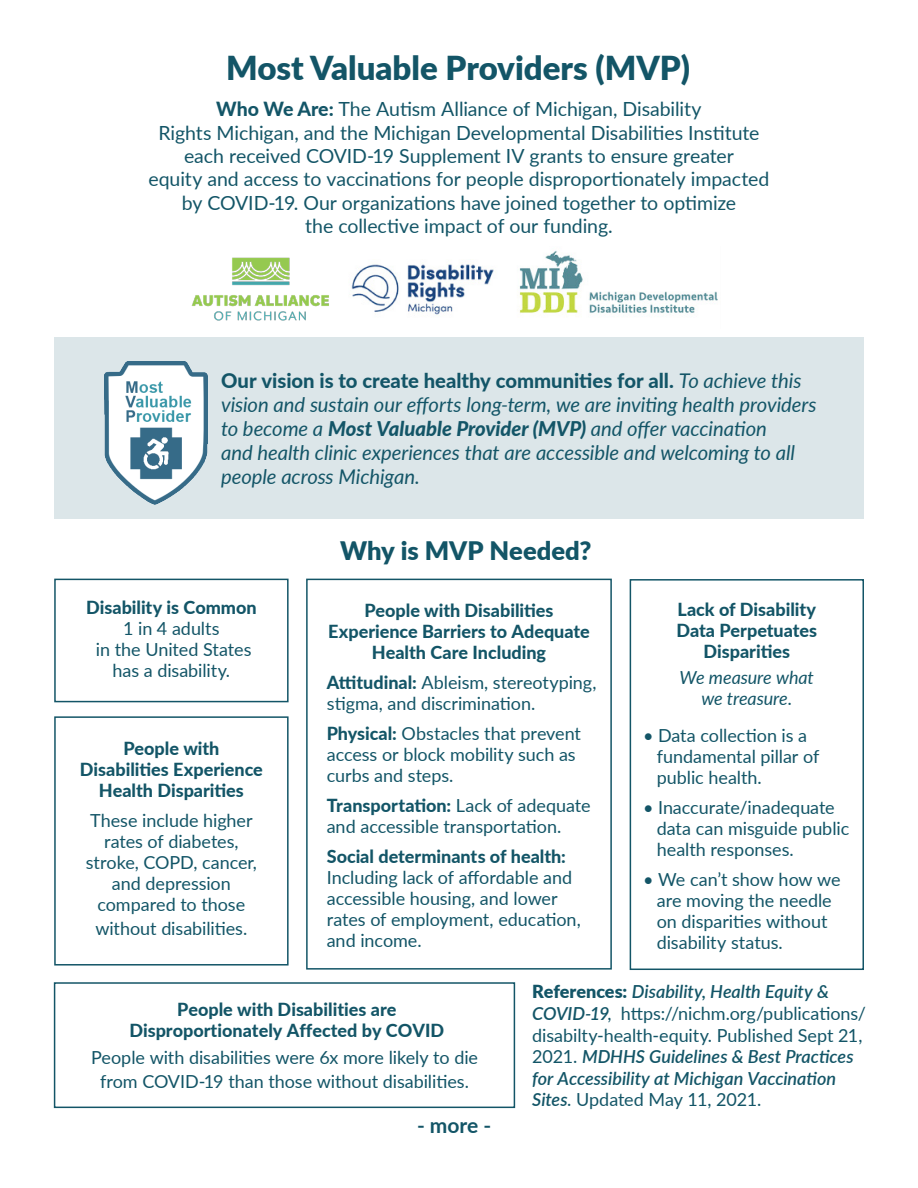
<style>
.page{position:relative;width:918px;height:1188px;background:#fff}
.page>*{position:absolute;margin:0;border:0;box-sizing:border-box;transform-origin:0 0}
.t1{font:900 33px "Lato";color:#135567}
.t2{font:900 25.5px "Lato";color:#135567}
.t3{font:700 21px "Lato";color:#135567}
.t4{font:italic 20.25px/24px "Lato";letter-spacing:-.005em;color:#135567}
.t5{font:19.5px "Lato";letter-spacing:-.005em;color:#135567}
.t6{font:18px/21px "Lato";letter-spacing:-.005em;color:#135567}
.t7{font:800 18px/21px "Lato";color:#135567;text-align:center}
.t8{font:italic 600 18px/21.6px "Lato";color:#135567}
.t9{font:italic 18px "Lato";letter-spacing:-.005em;color:#135567}
.s1{font-weight:800}
.s2{font-weight:800;font-style:normal}
.s3{font-weight:900;font-style:normal}
.s4{font-weight:400;font-style:normal}
</style>
<div class="page">
<div style="left:54px;top:579px;width:235px;height:123px;border:2px solid #135567"></div>
<div style="left:54px;top:338px;width:810px;height:181px;background:#dce6e9"></div>
<div style="left:54px;top:716px;width:235px;height:250px;border:2px solid #135567"></div>
<div style="left:54px;top:982px;width:461px;height:126px;border:2px solid #135567"></div>
<div style="left:630px;top:579px;width:234px;height:391px;border:2px solid #135567"></div>
<div style="left:306px;top:579px;width:306px;height:391px;border:2px solid #135567"></div>
<img style="left:354px;top:250px;width:364px;height:67px">
<img style="left:191px;top:257px;width:163px;height:64px">
<img style="left:104px;top:362px;width:103px;height:142px">
<p class="t1" style="left:226px;top:43px;width:465px">Most Valuable Providers (MVP)</p>
<p class="t5" style="left:216px;top:95px;width:487px"><span class="s1">Who We Are:</span> The Autism Alliance of Michigan, Disability</p>
<p class="t5" style="left:158px;top:118px;width:603px">Rights Michigan, and the Michigan Developmental Disabilities Institute</p>
<p class="t5" style="left:184px;top:142px;width:551px">each received COVID-19 Supplement IV grants to ensure greater</p>
<p class="t5" style="left:148px;top:165px;width:623px">equity and access to vaccinations for people disproportionately impacted</p>
<p class="t5" style="left:182px;top:189px;width:556px">by COVID-19. Our organizations have joined together to optimize</p>
<p class="t5" style="left:305px;top:212px;width:309px">the collective impact of our funding.</p>
<p class="t4" style="left:221px;top:368px;width:597px"><span class="s2">Our vision is to create healthy communities for all.</span> To achieve this vision and sustain our efforts long-term, we are inviting health providers</p>
<p class="t4" style="left:221px;top:416px;width:547px">to become a <span class="s1">Most Valuable Provider (MVP)</span> and offer vaccination</p>
<p class="t4" style="left:221px;top:440px;width:576px">and health clinic experiences that are accessible and welcoming to all</p>
<p class="t4" style="left:221px;top:464px;width:200px">people across Michigan.</p>
<p class="t7" style="left:86px;top:596px;width:172px">Disability is Common</p>
<p class="t6" style="left:123px;top:617px;width:98px">1 in 4 adults</p>
<p class="t6" style="left:96px;top:638px;width:157px">in the United States</p>
<p class="t6" style="left:113px;top:659px;width:119px">has a disability.</p>
<p class="t7" style="left:123px;top:737px;width:97px">People with</p>
<p class="t7" style="left:80px;top:758px;width:184px">Disabilities Experience<br>Health Disparities</p>
<p class="t6" style="left:90px;top:809px;width:164px">These include higher</p>
<p class="t6" style="left:104px;top:830px;width:136px">rates of diabetes,</p>
<p class="t6" style="left:86px;top:851px;width:173px">stroke, COPD, cancer,</p>
<p class="t6" style="left:112px;top:872px;width:120px">and depression</p>
<p class="t6" style="left:97px;top:893px;width:149px">compared to those</p>
<p class="t6" style="left:95px;top:917px;width:154px">without disabilities.</p>
<p class="t2" style="left:340px;top:532px;width:253px">Why is MVP Needed?</p>
<p class="t7" style="left:364px;top:599px;width:191px">People with Disabilities</p>
<p class="t7" style="left:328px;top:620px;width:263px">Experience Barriers to Adequate<br>Health Care Including</p>
<p class="t6" style="left:327px;top:672px;width:271px"><span class="s1">Attitudinal:</span> Ableism, stereotyping, stigma, and discrimination.</p>
<p class="t6" style="left:327px;top:723px;width:256px"><span class="s1">Physical:</span> Obstacles that prevent access or block mobility such as curbs and steps.</p>
<p class="t6" style="left:327px;top:795px;width:265px"><span class="s1">Transportation:</span> Lack of adequate and accessible transportation.</p>
<p class="t6" style="left:327px;top:846px;width:256px"><span class="s1">Social determinants of health:<br></span>Including lack of affordable and accessible housing, and lower rates of employment, education,</p>
<p class="t6" style="left:327px;top:930px;width:96px">and income.</p>
<p class="t7" style="left:677px;top:598px;width:140px">Lack of Disability</p>
<p class="t7" style="left:676px;top:619px;width:142px">Data Perpetuates</p>
<p class="t7" style="left:704px;top:640px;width:88px">Disparities</p>
<p class="t9" style="left:680px;top:664px;width:136px">We measure what</p>
<p class="t9" style="left:701px;top:685px;width:92px">we treasure.</p>
<p class="t6" style="left:643px;top:724px;width:166px">• Data collection is a</p>
<p class="t6" style="left:657px;top:745px;width:164px">fundamental pillar of</p>
<p class="t6" style="left:657px;top:766px;width:107px">public health.</p>
<p class="t6" style="left:643px;top:796px;width:193px">• Inaccurate/inadequate</p>
<p class="t6" style="left:657px;top:817px;width:194px">data can misguide public</p>
<p class="t6" style="left:657px;top:838px;width:138px">health responses.</p>
<p class="t6" style="left:643px;top:868px;width:199px">• We can’t show how we</p>
<p class="t6" style="left:657px;top:889px;width:176px">are moving the needle</p>
<p class="t6" style="left:657px;top:910px;width:172px">on disparities without</p>
<p class="t6" style="left:657px;top:931px;width:127px">disability status.</p>
<p class="t7" style="left:129px;top:998px;width:316px">People with Disabilities are<br>Disproportionately Affected by COVID</p>
<p class="t6" style="left:91px;top:1045px;width:389px;line-height:24px;text-align:center">People with disabilities were 6x more likely to die from COVID-19 than those without disabilities.</p>
<p class="t3" style="left:417px;top:1110px;width:76px">- more -</p>
<p class="t8" style="left:532px;top:980px;width:335px"><span class="s3">References:</span> Disability, Health Equity &amp; COVID-19<span class="s4">, https://nichm.org/publications/ disabilty-health-equity. Published Sept 21, 2021.</span> MDHHS Guidelines &amp; Best Practices for Accessibility at Michigan Vaccination Sites<span class="s4">. Updated May 11, 2021.</span></p>
</div>
